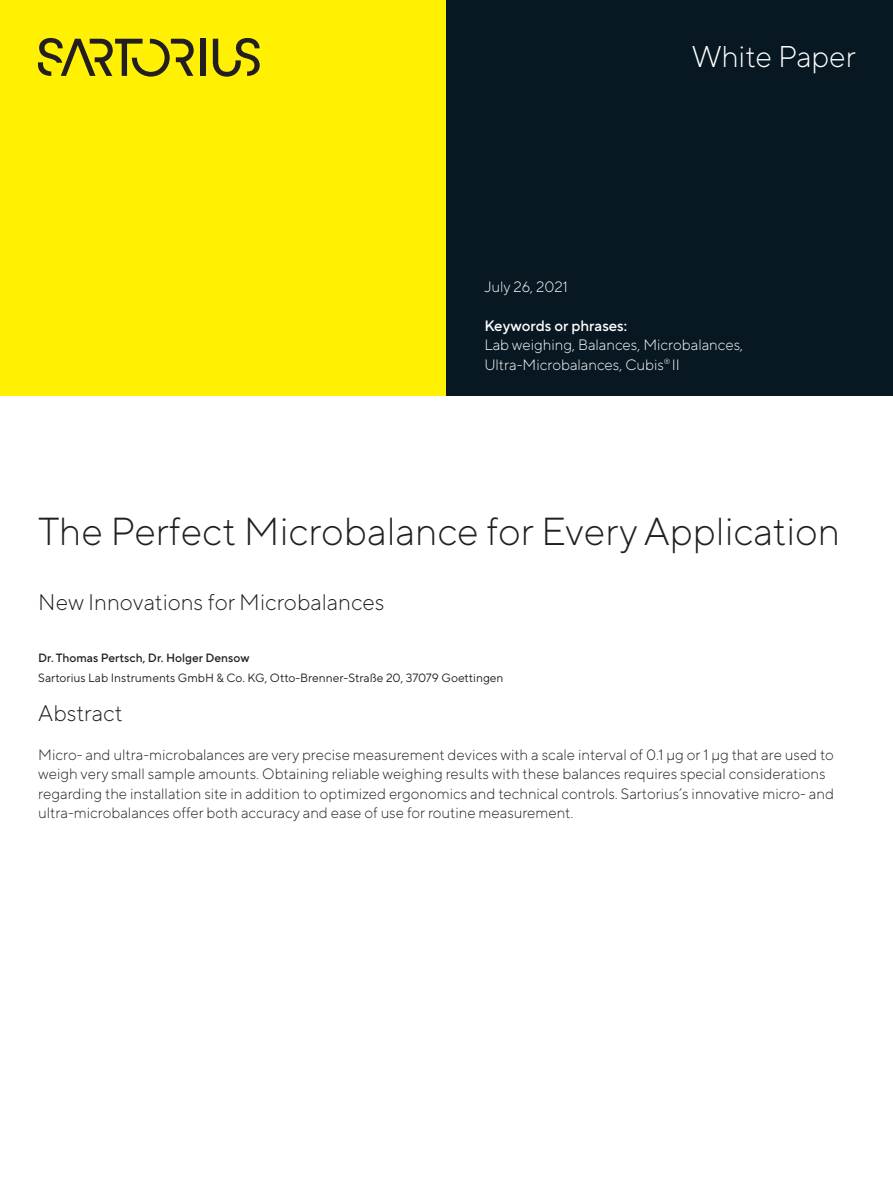
<style>
.page{position:relative;width:893px;height:1191px;background:#fff}
.page>*{position:absolute;margin:0;border:0;box-sizing:border-box;transform-origin:0 0}
.t1{font:300 39px "TT Norms Pro";color:#231f20}
.t2{font:300 30px "TT Norms Pro";color:#fff}
.t3{font:300 22.5px "TT Norms Pro";color:#231f20}
.t4{font:300 15px/19.5px "TT Norms Pro";color:#231f20}
.t5{font:300 15px/19.5px "TT Norms Pro";color:#fff}
.t6{font:500 15px "TT Norms Pro";color:#fff}
.t7{font:12px "TT Norms Pro";color:#231f20}
.t8{font:500 12px "TT Norms Pro";color:#231f20}
</style>
<div class="page">
<div style="left:0;top:0;width:446px;height:395px;background:#fff101"></div>
<div style="left:446px;top:0;width:447px;height:395px;background:#071822"></div>
<div style="left:200px;top:39px;width:5px;height:37px;background:#231f20"></div>
<svg style="left:213px;top:38px;width:47px;height:39px"></svg>
<svg style="left:38px;top:38px;width:156px;height:39px"></svg>
<h2 class="t2" style="left:692px;top:35px;width:165px">White Paper</h2>
<p class="t5" style="left:484px;top:275px;width:85px">July 26, 2021</p>
<p class="t6" style="left:484px;top:314px;width:144px">Keywords or phrases:</p>
<p class="t5" style="left:484px;top:334px;width:260px">Lab weighing, Balances, Microbalances,<br>Ultra-Microbalances, Cubis<sup>®</sup> II</p>
<h1 class="t1" style="left:38px;top:503px;width:803px">The Perfect Microbalance for Every Application</h1>
<h3 class="t3" style="left:38px;top:585px;width:348px">New Innovations for Microbalances</h3>
<p class="t8" style="left:38px;top:649px;width:213px">Dr. Thomas Pertsch, Dr. Holger Densow</p>
<p class="t7" style="left:38px;top:669px;width:467px">Sartorius Lab Instruments GmbH &amp; Co. KG, Otto-Brenner-Straße 20, 37079 Goettingen</p>
<h3 class="t3" style="left:38px;top:696px;width:86px">Abstract</h3>
<p class="t4" style="left:38px;top:743px;width:797px">Micro- and ultra-microbalances are very precise measurement devices with a scale interval of 0.1 μg or 1 μg that are used to weigh very small sample amounts. Obtaining reliable weighing results with these balances requires special considerations regarding the installation site in addition to optimized ergonomics and technical controls. Sartorius’s innovative micro- and ultra-microbalances offer both accuracy and ease of use for routine measurement.</p>
</div>
